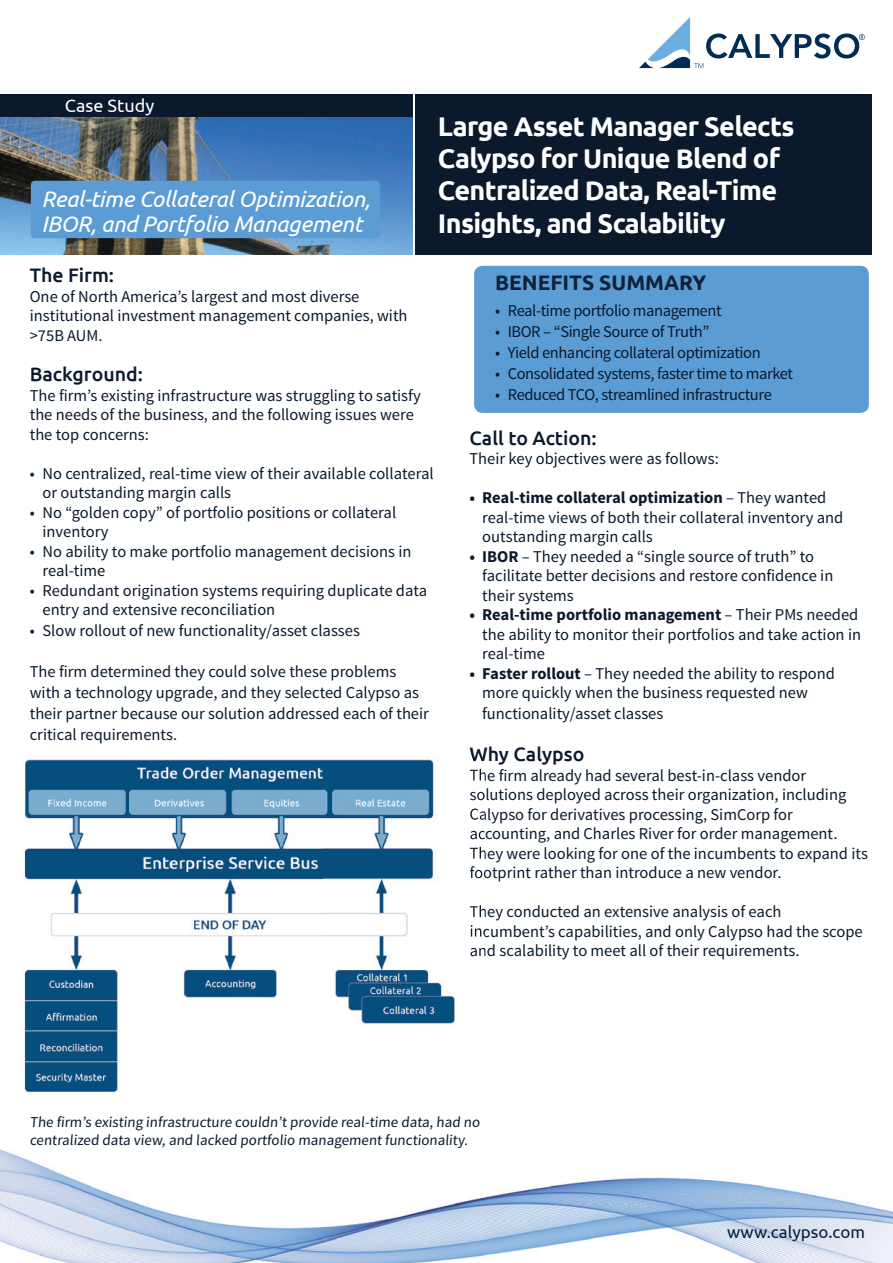
<style>
.page{position:relative;width:893px;height:1263px;background:#fff}
.page>*{position:absolute;margin:0;border:0;box-sizing:border-box;transform-origin:0 0}
.t1{font:700 27px/32.4px "Ubuntu";letter-spacing:-.025em;color:#fff}
.t2{font:italic 22.5px/25.5px "Ubuntu";letter-spacing:-.01em;color:#fff}
.t3{font:700 21px "Ubuntu";color:#10223c}
.t4{font:500 19.5px "Ubuntu";color:#0a192c}
.t5{font:18px "Ubuntu";color:#fff}
.t6{font:16.95px "Ubuntu";color:#05213d}
.t7{font:16.5px/19.5px "Source Sans Pro";color:#0a192c}
.t8{font:16.5px "Source Sans Pro";letter-spacing:-.025em;color:#0a192c}
.t9{font:15px/18px "Source Sans Pro";letter-spacing:-.005em;color:#0a192c}
.s1{font-weight:700}
</style>
<div class="page">
<div style="left:474px;top:266px;width:395px;height:147px;background:#5c9cd4;border-radius:9px"></div>
<svg style="left:639px;top:17px;width:226px;height:51px"></svg>
<div style="left:416px;top:94px;width:456px;height:161px;background:#0a192c"></div>
<img style="left:0;top:117px;width:412px;height:138px">
<div style="left:31px;top:181px;width:349px;height:57px;background:#5c9cd4;border-radius:4px"></div>
<img style="left:0;top:1149px;width:893px;height:114px">
<div style="left:0;top:94px;width:412px;height:23px;background:#0a192c"></div>
<img style="left:24px;top:759px;width:457px;height:333px">
<img style="left:470px;top:757px;width:14px;height:8px">
<img style="left:470px;top:769px;width:14px;height:15px">
<img style="left:470px;top:788px;width:14px;height:16px">
<img style="left:470px;top:808px;width:14px;height:15px">
<img style="left:470px;top:827px;width:14px;height:16px">
<img style="left:470px;top:847px;width:14px;height:15px">
<img style="left:470px;top:866px;width:14px;height:15px">
<img style="left:470px;top:905px;width:14px;height:15px">
<img style="left:471px;top:925px;width:13px;height:15px">
<img style="left:470px;top:944px;width:14px;height:15px">
<p class="t5" style="left:65px;top:95px;width:91px">Case Study</p>
<h2 class="t2" style="left:41px;top:185px;width:330px">Real-time Collateral Optimization,<br>IBOR, and Portfolio Management</h2>
<h1 class="t1" style="left:438px;top:109px;width:358px">Large Asset Manager Selects<br>Calypso for Unique Blend of<br>Centralized Data, Real-Time<br>Insights, and Scalability</h1>
<p class="t4" style="left:30px;top:263px;width:86px">The Firm:</p>
<p class="t7" style="left:30px;top:287px;width:379px">One of North America’s largest and most diverse institutional investment management companies, with &gt;75B AUM.</p>
<p class="t4" style="left:30px;top:362px;width:115px">Background:</p>
<p class="t7" style="left:30px;top:386px;width:392px">The firm’s existing infrastructure was struggling to satisfy the needs of the business, and the following issues were the top concerns:</p>
<p class="t7" style="left:43px;top:464px;width:393px;text-indent:-13px">• No centralized, real-time view of their available collateral or outstanding margin calls</p>
<p class="t7" style="left:43px;top:503px;width:355px;text-indent:-13px">• No “golden copy” of portfolio positions or collateral inventory</p>
<p class="t7" style="left:43px;top:542px;width:371px;text-indent:-13px">• No ability to make portfolio management decisions in real-time</p>
<p class="t7" style="left:43px;top:581px;width:386px;text-indent:-13px">• Redundant origination systems requiring duplicate data entry and extensive reconciliation</p>
<p class="t7" style="left:30px;top:621px;width:332px">• Slow rollout of new functionality/asset classes</p>
<p class="t7" style="left:30px;top:661px;width:401px;line-height:21px">The firm determined they could solve these problems with a technology upgrade, and they selected Calypso as their partner because our solution addressed each of their critical requirements.</p>
<p class="t3" style="left:495px;top:270px;width:213px">BENEFITS SUMMARY</p>
<p class="t8" style="left:495px;top:301px;width:228px">• Real-time portfolio management</p>
<p class="t8" style="left:495px;top:322px;width:216px">• IBOR – “Single Source of Truth”</p>
<p class="t8" style="left:495px;top:343px;width:267px">• Yield enhancing collateral optimization</p>
<p class="t8" style="left:495px;top:364px;width:299px">• Consolidated systems, faster time to market</p>
<p class="t8" style="left:495px;top:385px;width:278px">• Reduced TCO, streamlined infrastructure</p>
<p class="t4" style="left:469px;top:425px;width:129px">Call to Action:</p>
<p class="t7" style="left:469px;top:449px;width:251px">Their key objectives were as follows:</p>
<p class="t7" style="left:482px;top:488px;width:363px;text-indent:-13px"><span class="s1">• Real-time collateral optimization</span> – They wanted real-time views of both their collateral inventory and outstanding margin calls</p>
<p class="t7" style="left:482px;top:547px;width:353px;text-indent:-13px"><span class="s1">• IBOR</span> – They needed a “single source of truth” to facilitate better decisions and restore confidence in their systems</p>
<p class="t7" style="left:482px;top:605px;width:380px;text-indent:-13px"><span class="s1">• Real-time portfolio management</span> – Their PMs needed the ability to monitor their portfolios and take action in real-time</p>
<p class="t7" style="left:482px;top:664px;width:354px;text-indent:-13px"><span class="s1">• Faster rollout</span> – They needed the ability to respond more quickly when the business requested new</p>
<p class="t7" style="left:482px;top:704px;width:183px">functionality/asset classes</p>
<p class="t4" style="left:469px;top:742px;width:116px">Why Calypso</p>
<p class="t7" style="left:469px;top:766px;width:400px">The firm already had several best-in-class vendor solutions deployed across their organization, including Calypso for derivatives processing, SimCorp for accounting, and Charles River for order management.<br>They were looking for one of the incumbents to expand its footprint rather than introduce a new vendor.</p>
<p class="t7" style="left:469px;top:902px;width:395px">They conducted an extensive analysis of each incumbent’s capabilities, and only Calypso had the scope and scalability to meet all of their requirements.</p>
<p class="t9" style="left:30px;top:1113px;width:453px">The firm’s existing infrastructure couldn’t provide real-time data, had no centralized data view, and lacked portfolio management functionality.</p>
<p class="t6" style="left:727px;top:1221px;width:139px">www.calypso.com</p>
</div>
